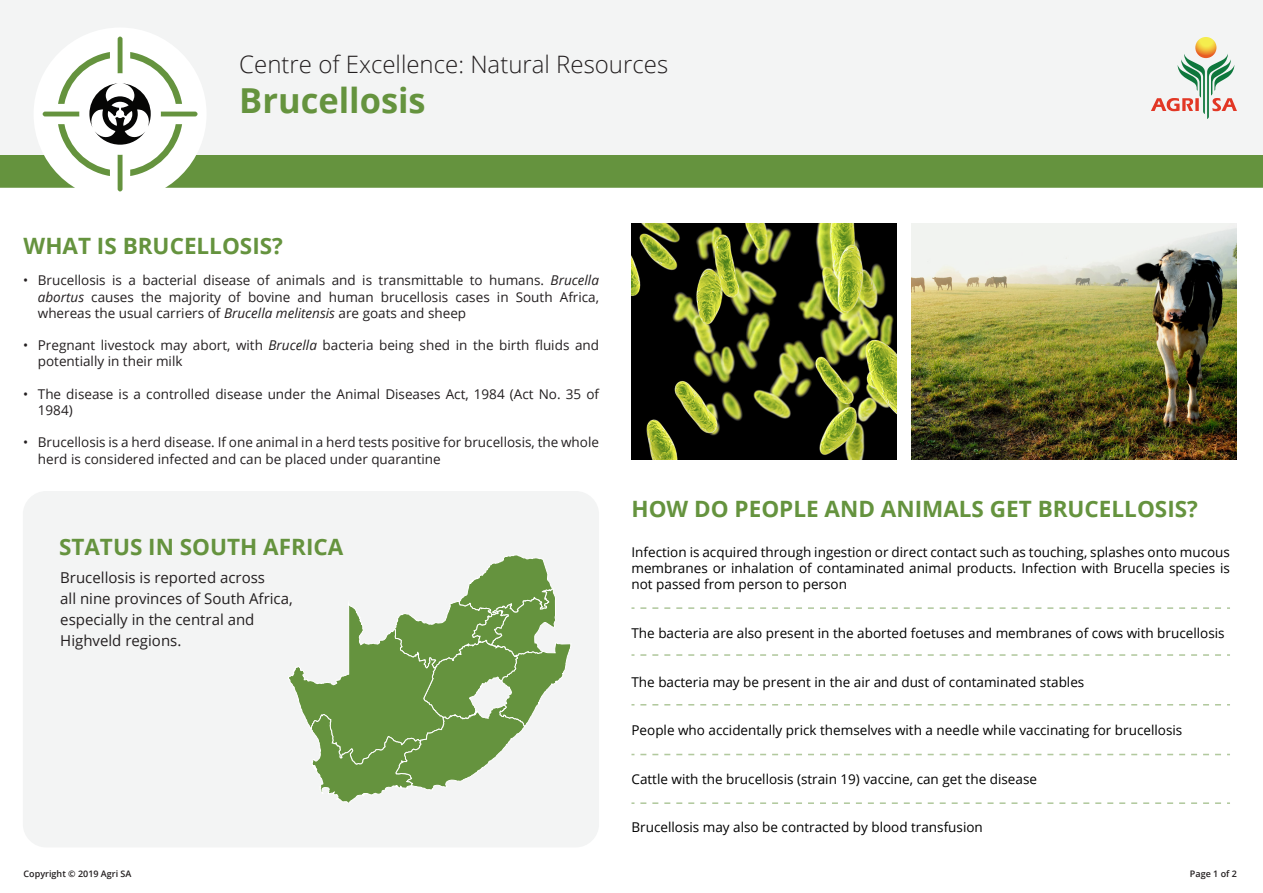
<style>
.page{position:relative;width:1263px;height:893px;background:#fff}
.page>*{position:absolute;margin:0;border:0;box-sizing:border-box;transform-origin:0 0}
.t1{font:700 34.35px "Open Sans";color:#65933e}
.t2{font:300 24px "Open Sans";color:#231f20}
.t3{font:700 22.5px "Open Sans";color:#65933e}
.t4{font:15px/21px "Open Sans";color:#231f20}
.t5{font:13.5px/16.2px "Open Sans";color:#231f20}
.t6{font:13.5px/16.2px "Open Sans";color:#000;text-align:justify}
.t7{font:600 9px "Open Sans";color:#231f20}
.s1{font-style:italic}
</style>
<div class="page">
<img style="left:631px;top:224px;width:266px;height:235px">
<img style="left:911px;top:224px;width:326px;height:235px">
<div style="left:23px;top:491px;width:576px;height:356px;background:#f3f4f4;border-radius:23px"></div>
<svg style="left:631px;top:607px;width:590px;height:2px"></svg>
<svg style="left:631px;top:654px;width:590px;height:2px"></svg>
<svg style="left:631px;top:704px;width:590px;height:2px"></svg>
<svg style="left:631px;top:754px;width:590px;height:1px"></svg>
<svg style="left:631px;top:802px;width:590px;height:2px"></svg>
<div style="left:0;top:0;width:1263px;height:155px;background:#f3f4f4"></div>
<div style="left:34px;top:28px;width:173px;height:173px;background:#fff;border-radius:50%"></div>
<svg style="left:0;top:37px;width:1263px;height:154px"></svg>
<svg style="left:288px;top:555px;width:283px;height:248px"></svg>
<h2 class="t2" style="left:239px;top:47px;width:430px">Centre of Excellence: Natural Resources</h2>
<h1 class="t1" style="left:239px;top:76px;width:188px">Brucellosis</h1>
<h3 class="t3" style="left:24px;top:230px;width:261px">WHAT IS BRUCELLOSIS?</h3>
<p class="t5" style="left:23px;top:272px;width:7px">•</p>
<p class="t5" style="left:23px;top:337px;width:7px">•</p>
<p class="t5" style="left:23px;top:385px;width:7px">•</p>
<p class="t5" style="left:23px;top:434px;width:7px">•</p>
<p class="t5" style="left:38px;top:272px;width:563px;text-align:justify">Brucellosis is a bacterial disease of animals and is transmittable to humans. <span class="s1">Brucella abortus</span> causes the majority of bovine and human brucellosis cases in South Africa, whereas the usual carriers of <span class="s1">Brucella melitensis</span> are goats and sheep</p>
<p class="t5" style="left:38px;top:337px;width:563px">Pregnant livestock may abort, with <span class="s1">Brucella</span> bacteria being shed in the birth fluids and potentially in their milk</p>
<p class="t5" style="left:38px;top:385px;width:563px">The disease is a controlled disease under the Animal Diseases Act, 1984 (Act No. 35 of<br>1984)</p>
<p class="t5" style="left:38px;top:434px;width:563px">Brucellosis is a herd disease. If one animal in a herd tests positive for brucellosis, the whole herd is considered infected and can be placed under quarantine</p>
<h3 class="t3" style="left:59px;top:531px;width:286px">STATUS IN SOUTH AFRICA</h3>
<p class="t4" style="left:60px;top:566px;width:234px">Brucellosis is reported across<br>all nine provinces of South Africa, especially in the central and<br>Highveld regions.</p>
<p class="t7" style="left:24px;top:868px;width:109px">Copyright © 2019 Agri SA</p>
<h3 class="t3" style="left:631px;top:493px;width:568px">HOW DO PEOPLE AND ANIMALS GET BRUCELLOSIS?</h3>
<p class="t6" style="left:631px;top:544px;width:600px">Infection is acquired through ingestion or direct contact such as touching, splashes onto mucous membranes or inhalation of contaminated animal products. Infection with Brucella species is not passed from person to person</p>
<p class="t6" style="left:631px;top:625px;width:595px">The bacteria are also present in the aborted foetuses and membranes of cows with brucellosis</p>
<p class="t6" style="left:631px;top:673px;width:454px">The bacteria may be present in the air and dust of contaminated stables</p>
<p class="t6" style="left:631px;top:722px;width:552px">People who accidentally prick themselves with a needle while vaccinating for brucellosis</p>
<p class="t6" style="left:631px;top:770px;width:407px">Cattle with the brucellosis (strain 19) vaccine, can get the disease</p>
<p class="t6" style="left:631px;top:819px;width:353px">Brucellosis may also be contracted by blood transfusion</p>
<p class="t7" style="left:1190px;top:868px;width:49px">Page 1 of 2</p>
</div>
